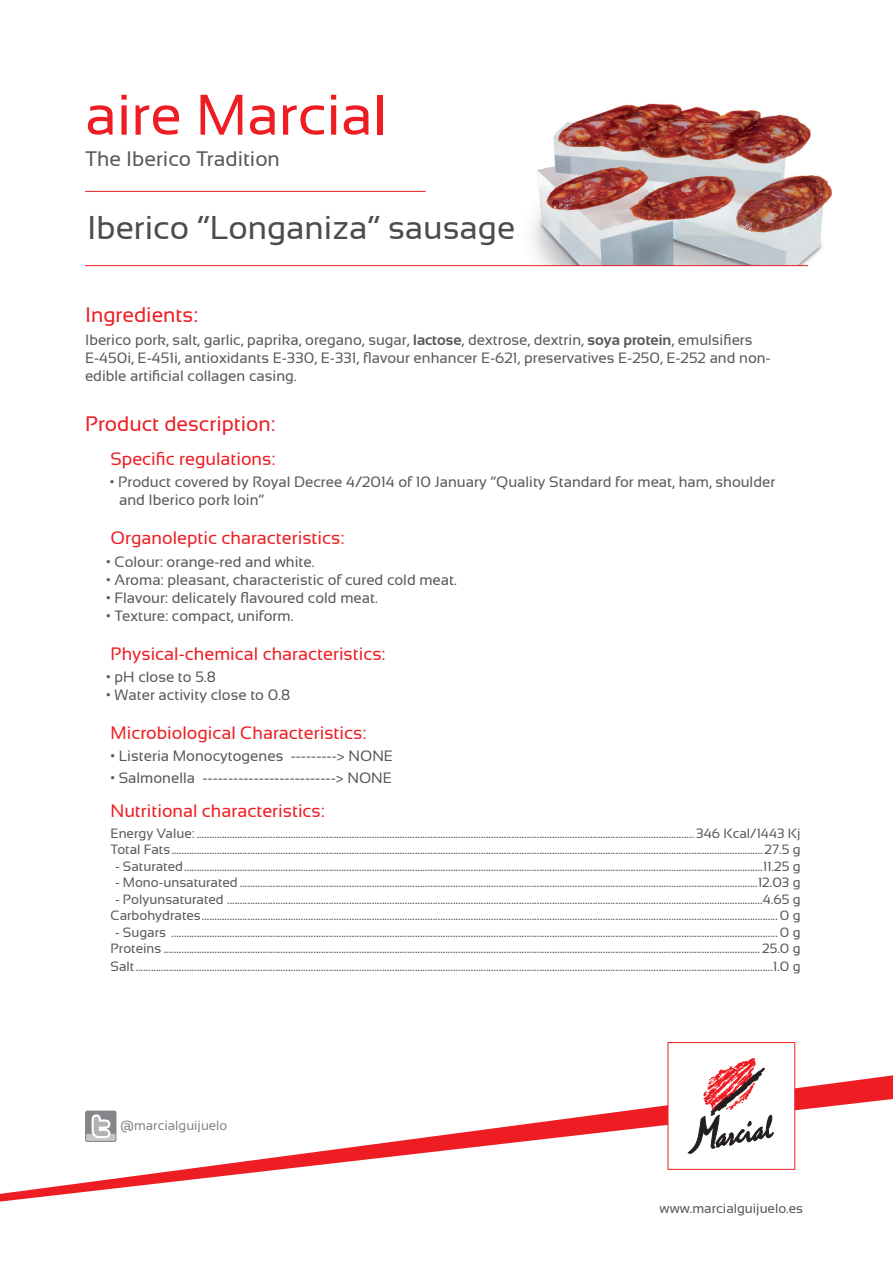
<style>
.page{position:relative;width:893px;height:1263px;background:#fff}
.page>*{position:absolute;margin:0;border:0;box-sizing:border-box;transform-origin:0 0}
.t1{font:57.15px "Sansation";color:#ee1d23}
.t2{font:33px "Sansation";color:#4b4c4d}
.t3{font:21px "Sansation";color:#ee1d23}
.t4{font:21px "Sansation";color:#57585a}
.t5{font:18px "Sansation";color:#ee1d23}
.t6{font:15px/18px "Sansation";color:#57585a}
.t7{font:13.5px/16.5px "Sansation";color:#57585a;text-align:center}
.t8{font:13.35px "Sansation";color:#848689}
.s1{font-weight:700}
</style>
<div class="page">
<img style="left:532px;top:103px;width:300px;height:162px">
<svg style="left:0;top:1075px;width:893px;height:126px"></svg>
<div style="left:668px;top:1042px;width:127px;height:127px;background:#fff;border:1px solid #ee1d23"></div>
<svg style="left:688px;top:1058px;width:85px;height:96px"></svg>
<div style="left:85px;top:1110px;width:145px;height:32px;background:#fff"></div>
<div style="left:85px;top:1110px;width:31px;height:32px;background:#848689;border-radius:2px"></div>
<div style="left:86px;top:1134px;width:29px;height:7px;background:#c5c6c8;border-radius:2px"></div>
<svg style="left:92px;top:1114px;width:19px;height:24px"></svg>
<hr style="left:85px;top:191px;width:341px;height:1px;background:#ee1d23">
<hr style="left:85px;top:265px;width:723px;height:1px;background:#ee1d23">
<h1 class="t1" style="left:85px;top:83px;width:303px">aire Marcial</h1>
<h3 class="t4" style="left:85px;top:147px;width:196px">The Iberico Tradition</h3>
<h2 class="t2" style="left:87px;top:209px;width:430px">Iberico “Longaniza” sausage</h2>
<h3 class="t3" style="left:85px;top:303px;width:114px">Ingredients:</h3>
<p class="t6" style="left:85px;top:331px;width:687px">Iberico pork, salt, garlic, paprika, oregano, sugar, <span class="s1">lactose</span>, dextrose, dextrin, <span class="s1">soya protein</span>, emulsifiers<br>E-450i, E-451i, antioxidants E-330, E-331, flavour enhancer E-621, preservatives E-250, E-252 and non&shy;edible artificial collagen casing.</p>
<h3 class="t3" style="left:85px;top:412px;width:192px">Product description:</h3>
<h3 class="t5" style="left:111px;top:449px;width:166px">Specific regulations:</h3>
<p class="t6" style="left:119px;top:473px;width:658px;text-indent:-9px">• Product covered by Royal Decree 4/2014 of 10 January “Quality Standard for meat, ham, shoulder and Iberico pork loin”</p>
<h3 class="t5" style="left:111px;top:528px;width:235px">Organoleptic characteristics:</h3>
<p class="t6" style="left:106px;top:552px;width:210px">• Colour: orange-red and white.</p>
<p class="t6" style="left:106px;top:570px;width:352px">• Aroma: pleasant, characteristic of cured cold meat.</p>
<p class="t6" style="left:106px;top:588px;width:273px">• Flavour: delicately flavoured cold meat.</p>
<p class="t6" style="left:106px;top:606px;width:189px">• Texture: compact, uniform.</p>
<h3 class="t5" style="left:111px;top:643px;width:276px">Physical-chemical characteristics:</h3>
<p class="t6" style="left:106px;top:668px;width:111px">• pH close to 5.8</p>
<p class="t6" style="left:106px;top:686px;width:185px">• Water activity close to 0.8</p>
<h3 class="t5" style="left:111px;top:722px;width:257px">Microbiological Characteristics:</h3>
<p class="t6" style="left:111px;top:747px;width:284px">• Listeria Monocytogenes ---------&gt; NONE</p>
<p class="t6" style="left:111px;top:769px;width:283px">• Salmonella --------------------------&gt; NONE</p>
<h3 class="t5" style="left:111px;top:801px;width:216px">Nutritional characteristics:</h3>
<p class="t7" style="left:111px;top:825px;width:692px;text-align:left">Energy Value: .................................................................................................................................................................................................... 346 Kcal/1443 Kj<br>Total Fats.........................................................................................................................................................................................................................................27.5 g</p>
<p class="t7" style="left:115px;top:858px;width:687px">- Saturated....................................................................................................................................................................................................................................11.25 g</p>
<p class="t7" style="left:115px;top:874px;width:687px">- Mono-unsaturated ............................................................................................................................................................................................................12.03 g</p>
<p class="t7" style="left:111px;top:891px;width:691px">- Polyunsaturated ...................................................................................................................................................................................................................4.65 g<br>Carbohydrates................................................................................................................................................................................................................................... 0 g</p>
<p class="t7" style="left:111px;top:924px;width:691px">- Sugars ............................................................................................................................................................................................................................................... 0 g<br>Proteins ........................................................................................................................................................................................................................................... 25.0 g</p>
<p class="t7" style="left:111px;top:958px;width:691px">Salt...........................................................................................................................................................................................................................................................1.0 g</p>
<p class="t8" style="left:120px;top:1118px;width:109px">@marcialguijuelo</p>
<p class="t7" style="left:660px;top:1200px;width:145px">www.marcialguijuelo.es</p>
</div>
